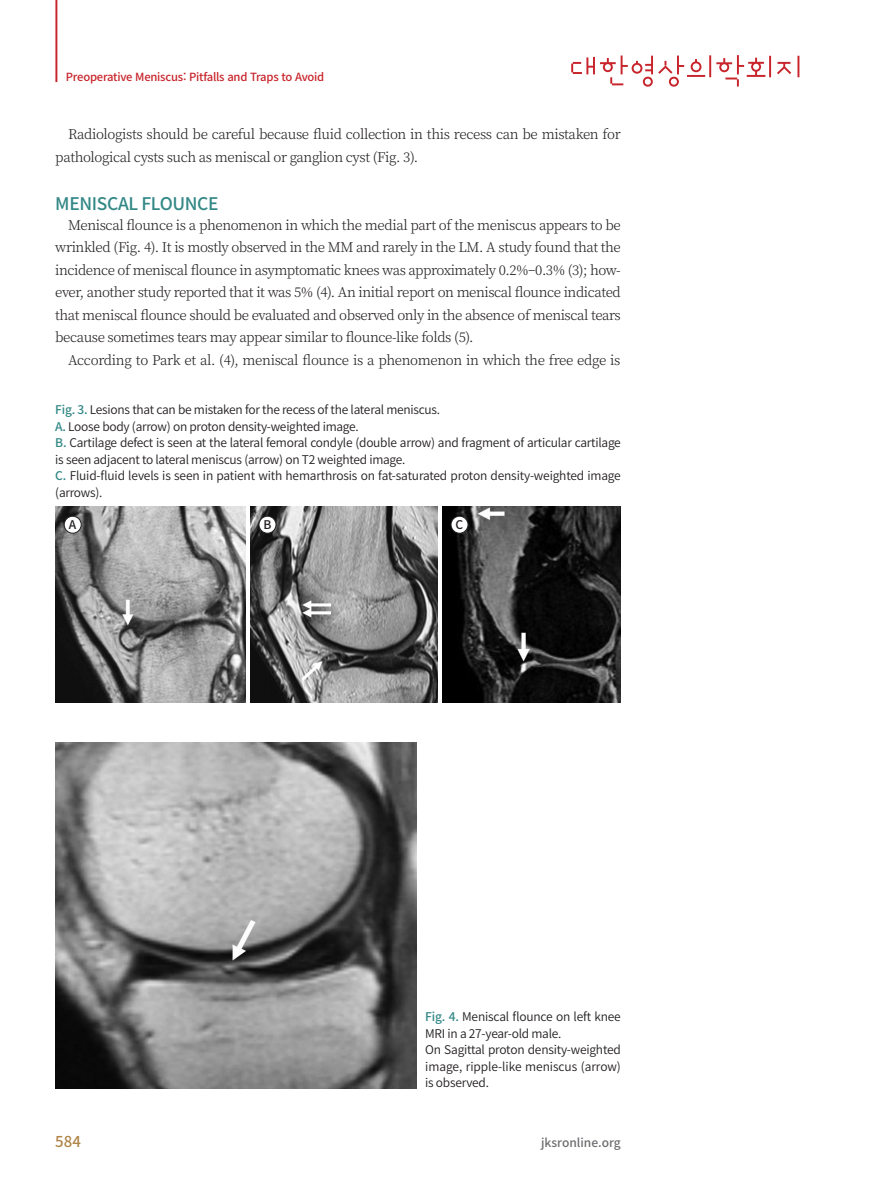
<style>
.page{position:relative;width:893px;height:1191px;background:#fff}
.page>*{position:absolute;margin:0;border:0;box-sizing:border-box;transform-origin:0 0}
.소제목1{font:500 17.4px "Noto Sans CJ Kkr";letter-spacing:-.02em;color:#328886}
.t1{font:500 15px "Noto Sans CJ Kkr";color:#b08548}
.영문본문{font:300 13.5px/22.5px "Noto Serif CJ Kkr";letter-spacing:-.03em;color:#231f20}
.그림제목1{font:600 12px/16.5px "Noto Sans CJ Kkr";letter-spacing:-.02em;color:#231f20}
.그림제목{font:600 12px/16.5px "Noto Sans CJ Kkr";letter-spacing:-.02em;color:#231f20}
.t2{font:500 12px "Noto Sans CJ Kkr";color:#6c6d70}
.캡션{font:500 12px "Noto Sans CJ Kkr";color:#231f20}
.t3{font:500 11.25px "Noto Sans CJ Kkr";letter-spacing:-.02em;color:#c8242b}
.s1{font-weight:500;color:#328886}
</style>
<div class="page">
<hr style="left:55px;top:0;width:2px;height:82px;background:#c8242b">
<svg style="left:571px;top:55px;width:228px;height:32px"></svg>
<img style="left:55px;top:507px;width:191px;height:195px">
<img style="left:250px;top:507px;width:188px;height:195px">
<img style="left:442px;top:507px;width:179px;height:195px">
<div style="left:64px;top:516px;width:17px;height:17px;background:#fff;border-radius:50%"></div>
<div style="left:64px;top:516px;width:17px;height:17px;border:1px solid #231f20;border-radius:50%"></div>
<div style="left:259px;top:516px;width:17px;height:17px;background:#fff;border-radius:50%"></div>
<div style="left:259px;top:516px;width:17px;height:17px;border:1px solid #231f20;border-radius:50%"></div>
<div style="left:451px;top:516px;width:17px;height:17px;background:#fff;border-radius:50%"></div>
<div style="left:451px;top:516px;width:17px;height:17px;border:1px solid #231f20;border-radius:50%"></div>
<img style="left:55px;top:742px;width:362px;height:347px">
<p class="t3" style="left:66px;top:70px;width:260px">Preoperative Meniscus: Pitfalls and Traps to Avoid</p>
<p class="영문본문" style="left:55px;top:124px;width:567px;text-indent:13px">Radiologists should be careful because fluid collection in this recess can be mistaken for pathological cysts such as meniscal or ganglion cyst (Fig. 3).</p>
<p class="소제목1" style="left:55px;top:194px;width:165px">MENISCAL FLOUNCE</p>
<p class="영문본문" style="left:55px;top:214px;width:567px;text-align:justify;text-indent:13px">Meniscal flounce is a phenomenon in which the medial part of the meniscus appears to be wrinkled (Fig. 4). It is mostly observed in the MM and rarely in the LM. A study found that the incidence of meniscal flounce in asymptomatic knees was approximately 0.2%–0.3% (3); how&shy;ever, another study reported that it was 5% (4). An initial report on meniscal flounce indicated that meniscal flounce should be evaluated and observed only in the absence of meniscal tears because sometimes tears may appear similar to flounce-like folds (5).</p>
<p class="영문본문" style="left:68px;top:349px;width:554px">According to Park et al. (4), meniscal flounce is a phenomenon in which the free edge is</p>
<p class="그림제목" style="left:55px;top:402px;width:386px"><span class="s1">Fig. 3.</span> Lesions that can be mistaken for the recess of the lateral meniscus.</p>
<p class="그림제목1" style="left:55px;top:418px;width:305px"><span class="s1">A.</span> Loose body (arrow) on proton density-weighted image.</p>
<p class="그림제목1" style="left:55px;top:435px;width:567px"><span class="s1">B.</span> Cartilage defect is seen at the lateral femoral condyle (double arrow) and fragment of articular cartilage is seen adjacent to lateral meniscus (arrow) on T2 weighted image.</p>
<p class="그림제목1" style="left:55px;top:468px;width:567px"><span class="s1">C.</span> Fluid-fluid levels is seen in patient with hemarthrosis on fat-saturated proton density-weighted image (arrows).</p>
<p class="캡션" style="left:69px;top:518px;width:9px">A</p>
<p class="캡션" style="left:263px;top:518px;width:10px">B</p>
<p class="캡션" style="left:456px;top:518px;width:9px">C</p>
<p class="그림제목" style="left:425px;top:1009px;width:197px"><span class="s1">Fig. 4.</span> Meniscal flounce on left knee<br>MRI in a 27-year-old male.</p>
<p class="그림제목" style="left:425px;top:1042px;width:197px;text-align:justify">On Sagittal proton density-weighted image, ripple-like meniscus (arrow) is observed.</p>
<p class="t1" style="left:55px;top:1132px;width:27px">584</p>
<p class="t2" style="left:541px;top:1135px;width:81px">jksronline.org</p>
</div>
